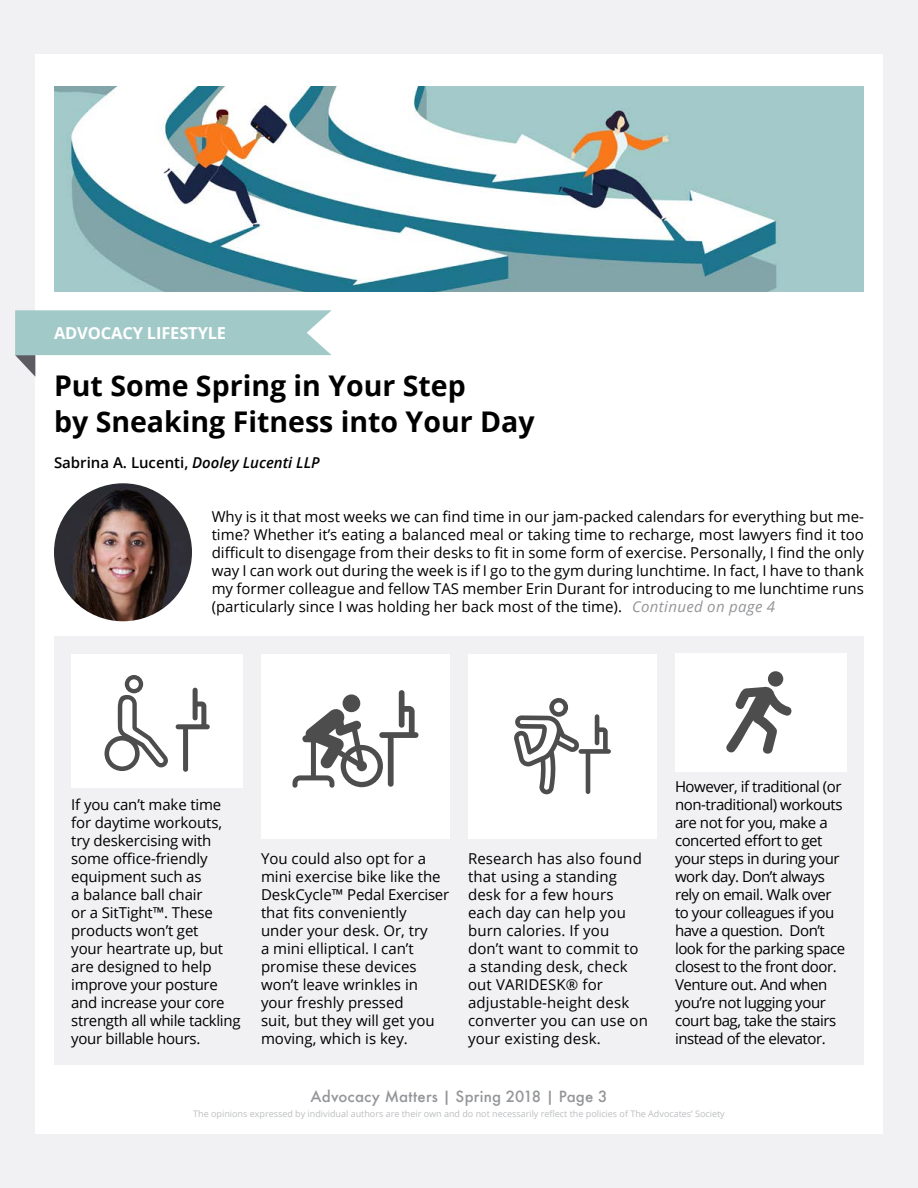
<style>
.page{position:relative;width:918px;height:1188px;background:#f1f1f3}
.page>*{position:absolute;margin:0;border:0;box-sizing:border-box;transform-origin:0 0}
.t1{font:700 28.5px/36px "Open Sans";color:#000}
.t2{font:700 16.5px "Open Sans";letter-spacing:-.01em;color:#fff}
.t3{font:15px/18px "Open Sans";letter-spacing:-.01em;color:#000}
.t4{font:15px/18px "Open Sans";letter-spacing:-.03em;color:#000}
.t5{font:15px/18px "Open Sans";letter-spacing:.01em;color:#000}
.t6{font:600 15px "Open Sans";color:#000}
.t7{font:500 15px "Futura";letter-spacing:.015em;color:#939598}
.t8{font:italic 15px "Open Sans";letter-spacing:.025em;color:#939598}
.t9{font:9px "Open Sans";color:#bcbec0}
.s1{font-style:italic}
</style>
<div class="page">
<div style="left:35px;top:54px;width:848px;height:1080px;background:#fff"></div>
<svg style="left:15px;top:310px;width:317px;height:67px"></svg>
<img style="left:54px;top:86px;width:810px;height:206px">
<img style="left:54px;top:483px;width:138px;height:138px;border-radius:69px">
<div style="left:54px;top:636px;width:810px;height:429px;background:#f1f1f3"></div>
<div style="left:71px;top:654px;width:172px;height:134px;background:#fff"></div>
<div style="left:675px;top:654px;width:172px;height:118px;background:#fff"></div>
<div style="left:261px;top:654px;width:189px;height:184px;background:#fff"></div>
<div style="left:468px;top:654px;width:189px;height:184px;background:#fff"></div>
<svg style="left:176px;top:688px;width:34px;height:84px"></svg>
<svg style="left:105px;top:675px;width:63px;height:96px"></svg>
<svg style="left:514px;top:698px;width:97px;height:96px"></svg>
<svg style="left:293px;top:690px;width:125px;height:98px"></svg>
<div style="left:768px;top:671px;width:15px;height:16px;background:#4d4d4d;border-radius:50%"></div>
<svg style="left:726px;top:686px;width:65px;height:68px"></svg>
<p class="t2" style="left:54px;top:322px;width:174px">ADVOCACY LIFESTYLE</p>
<h1 class="t1" style="left:54px;top:367px;width:482px">Put Some Spring in Your Step<br>by Sneaking Fitness into Your Day</h1>
<p class="t6" style="left:54px;top:452px;width:267px">Sabrina A. Lucenti, <span class="s1">Dooley Lucenti LLP</span></p>
<p class="t3" style="left:212px;top:507px;width:654px;text-align:justify">Why is it that most weeks we can find time in our jam-packed calendars for everything but me&shy;time? Whether it’s eating a balanced meal or taking time to recharge, most lawyers find it too difficult to disengage from their desks to fit in some form of exercise. Personally, I find the only way I can work out during the week is if I go to the gym during lunchtime. In fact, I have to thank my former colleague and fellow TAS member Erin Durant for introducing to me lunchtime runs (particularly since I was holding her back most of the time).</p>
<p class="t8" style="left:632px;top:596px;width:144px">Continued on page 4</p>
<p class="t3" style="left:71px;top:795px;width:171px">If you can’t make time for daytime workouts, try deskercising with some office-friendly equipment such as<br>a balance ball chair<br>or a SitTight™. These products won’t get<br>your heartrate up, but are designed to help improve your posture and increase your core strength all while tackling your billable hours.</p>
<p class="t3" style="left:261px;top:849px;width:190px">You could also opt for a mini exercise bike like the<br>DeskCycle™ Pedal Exerciser that fits conveniently under your desk. Or, try<br>a mini elliptical. I can’t promise these devices won’t leave wrinkles in your freshly pressed<br>suit, but they will get you moving, which is key.</p>
<p class="t5" style="left:468px;top:849px;width:181px">Research has also found that using a standing desk for a few hours each day can help you burn calories. If you don’t want to commit to a standing desk, check out VARIDESK® for adjustable-height desk converter you can use on your existing desk.</p>
<p class="t4" style="left:675px;top:777px;width:172px">However, if traditional (or non-traditional) workouts are not for you, make a concerted effort to get your steps in during your work day. Don’t always rely on email. Walk over to your colleagues if you have a question. Don’t look for the parking space closest to the front door.<br>Venture out. And when you’re not lugging your court bag, take the stairs instead of the elevator.</p>
<p class="t7" style="left:311px;top:1086px;width:298px">Advocacy Matters | Spring 2018 | Page 3</p>
<p class="t9" style="left:193px;top:1108px;width:533px">The opinions expressed by individual authors are their own and do not necessarily reflect the policies of The Advocates’ Society</p>
</div>
